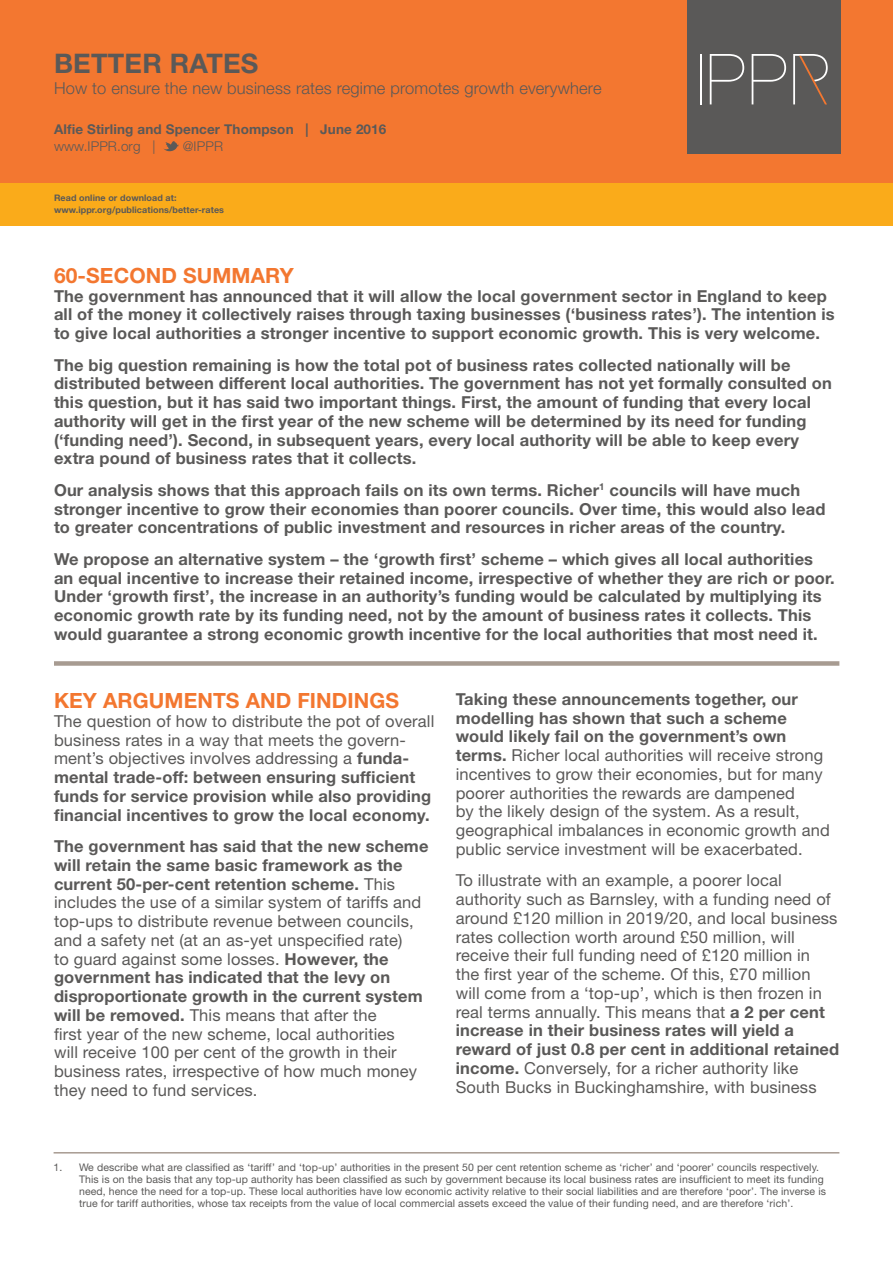
<style>
.page{position:relative;width:893px;height:1263px;background:#fff}
.page>*{position:absolute;margin:0;border:0;box-sizing:border-box;transform-origin:0 0}
.Sum_title{font:700 27px "Helvetica Neue LT Std";letter-spacing:.01em;color:#5a5958}
.Subhead_1{font:700 21px "Helvetica Neue LT Std";letter-spacing:.005em;color:#f37730}
.Body_para{font:16.5px/18.8px "Helvetica Neue LT Std";letter-spacing:.01em;color:#5a5958}
.Body_para-2{font:700 16.5px/18.8px "Helvetica Neue LT Std";letter-spacing:.01em;color:#5a5958}
.Body_para__60s_last{font:700 16.5px/18.8px "Helvetica Neue LT Std";letter-spacing:.01em;color:#5a5958}
.Body_para__first{font:700 16.5px/18.8px "Helvetica Neue LT Std";letter-spacing:.01em;color:#5a5958}
.Sum_subtitle{font:300 16.5px "Helvetica Neue LT Std";letter-spacing:.01em;color:#5a5958}
.Sum_authors{font:700 13.5px "Helvetica Neue LT Std";letter-spacing:.01em;color:#5a5958}
.Sum_website_tweet{font:300 13.5px "Helvetica Neue LT Std";letter-spacing:.01em;color:#5a5958}
.Footnote{font:10.5px/12px "Helvetica Neue LT Std";letter-spacing:.01em;color:#5a5958}
.Sum_pub_link{font:700 9px/12px "Helvetica Neue LT Std";letter-spacing:.01em;color:#5a5958}
.s1{font-weight:400}
.s2{font-weight:700}
</style>
<div class="page">
<div style="left:0;top:30px;width:893px;height:195px;background:#faab1a"></div>
<div style="left:0;top:0;width:893px;height:183px;background:#f37730"></div>
<svg style="left:163px;top:141px;width:16px;height:11px"></svg>
<div style="left:687px;top:0;width:153px;height:153px;background:#5a5958"></div>
<hr style="left:700px;top:54px;width:2px;height:50px;background:#fff">
<svg style="left:752px;top:54px;width:34px;height:50px"></svg>
<svg style="left:710px;top:54px;width:34px;height:50px"></svg>
<svg style="left:793px;top:54px;width:35px;height:50px"></svg>
<div style="left:54px;top:661px;width:785px;height:5px;background:#a79b91"></div>
<hr style="left:54px;top:1152px;width:785px;height:1px;background:#a79b91">
<p class="Sum_title" style="left:54px;top:47px;width:206px">BETTER RATES</p>
<p class="Sum_subtitle" style="left:54px;top:78px;width:549px">How to ensure the new business rates regime promotes growth everywhere</p>
<p class="Sum_authors" style="left:54px;top:121px;width:334px">Alfie Stirling and Spencer Thompson | June 2016</p>
<p class="Sum_website_tweet" style="left:54px;top:138px;width:103px">www.IPPR.org |</p>
<p class="Sum_website_tweet" style="left:183px;top:138px;width:42px">@IPPR</p>
<p class="Sum_pub_link" style="left:54px;top:192px;width:172px">Read online or download at: www.ippr.org/publications/better-rates</p>
<p class="Subhead_1" style="left:54px;top:262px;width:241px">60-SECOND SUMMARY</p>
<p class="Body_para__first" style="left:54px;top:286px;width:782px">The government has announced that it will allow the local government sector in England to keep all of the money it collectively raises through taxing businesses (‘business rates’). The intention is to give local authorities a stronger incentive to support economic growth. This is very welcome.</p>
<p class="Body_para-2" style="left:54px;top:355px;width:779px">The big question remaining is how the total pot of business rates collected nationally will be distributed between different local authorities. The government has not yet formally consulted on this question, but it has said two important things. First, the amount of funding that every local authority will get in the first year of the new scheme will be determined by its need for funding (‘funding need’). Second, in subsequent years, every local authority will be able to keep every extra pound of business rates that it collects.</p>
<p class="Body_para-2" style="left:54px;top:480px;width:773px">Our analysis shows that this approach fails on its own terms. Richer<sup>1</sup> councils will have much stronger incentive to grow their economies than poorer councils. Over time, this would also lead to greater concentrations of public investment and resources in richer areas of the country.</p>
<p class="Body_para__60s_last" style="left:54px;top:549px;width:782px">We propose an alternative system – the ‘growth first’ scheme – which gives all local authorities an equal incentive to increase their retained income, irrespective of whether they are rich or poor.<br>Under ‘growth first’, the increase in an authority’s funding would be calculated by multiplying its economic growth rate by its funding need, not by the amount of business rates it collects. This would guarantee a strong economic growth incentive for the local authorities that most need it.</p>
<p class="Subhead_1" style="left:54px;top:688px;width:347px">KEY ARGUMENTS AND FINDINGS</p>
<p class="Body_para-2" style="left:54px;top:711px;width:382px"><span class="s1">The question of how to distribute the pot of overall business rates in a way that meets the govern&shy;ment’s objectives involves addressing a</span> funda&shy;mental trade-off: between ensuring sufficient funds for service provision while also providing financial incentives to grow the local economy.</p>
<p class="Body_para" style="left:54px;top:837px;width:376px"><span class="s2">The government has said that the new scheme will retain the same basic framework as the current 50-per-cent retention scheme.</span> This includes the use of a similar system of tariffs and top-ups to distribute revenue between councils, and a safety net (at an as-yet unspecified rate)<br>to guard against some losses. <span class="s2">However, the government has indicated that the levy on disproportionate growth in the current system will be removed.</span> This means that after the<br>first year of the new scheme, local authorities<br>will receive 100 per cent of the growth in their business rates, irrespective of how much money they need to fund services.</p>
<p class="Body_para" style="left:456px;top:689px;width:376px"><span class="s2">Taking these announcements together, our modelling has shown that such a scheme would likely fail on the government’s own terms.</span> Richer local authorities will receive strong incentives to grow their economies, but for many poorer authorities the rewards are dampened<br>by the likely design of the system. As a result, geographical imbalances in economic growth and public service investment will be exacerbated.</p>
<p class="Body_para" style="left:456px;top:871px;width:385px">To illustrate with an example, a poorer local authority such as Barnsley, with a funding need of around £120 million in 2019/20, and local business rates collection worth around £50 million, will receive their full funding need of £120 million in<br>the first year of the scheme. Of this, £70 million<br>will come from a ‘top-up’, which is then frozen in real terms annually. This means that <span class="s2">a 2 per cent increase in their business rates will yield a reward of just 0.8 per cent in additional retained income.</span> Conversely, for a richer authority like South Bucks in Buckinghamshire, with business</p>
<p class="Footnote" style="left:79px;top:1161px;width:748px;text-indent:-26px">1. We describe what are classified as ‘tariff’ and ‘top-up’ authorities in the present 50 per cent retention scheme as ‘richer’ and ‘poorer’ councils respectively.<br>This is on the basis that any top-up authority has been classified as such by government because its local business rates are insufficient to meet its funding need, hence the need for a top-up. These local authorities have low economic activity relative to their social liabilities and are therefore ‘poor’. The inverse is true for tariff authorities, whose tax receipts from the value of local commercial assets exceed the value of their funding need, and are therefore ‘rich’.</p>
</div>
